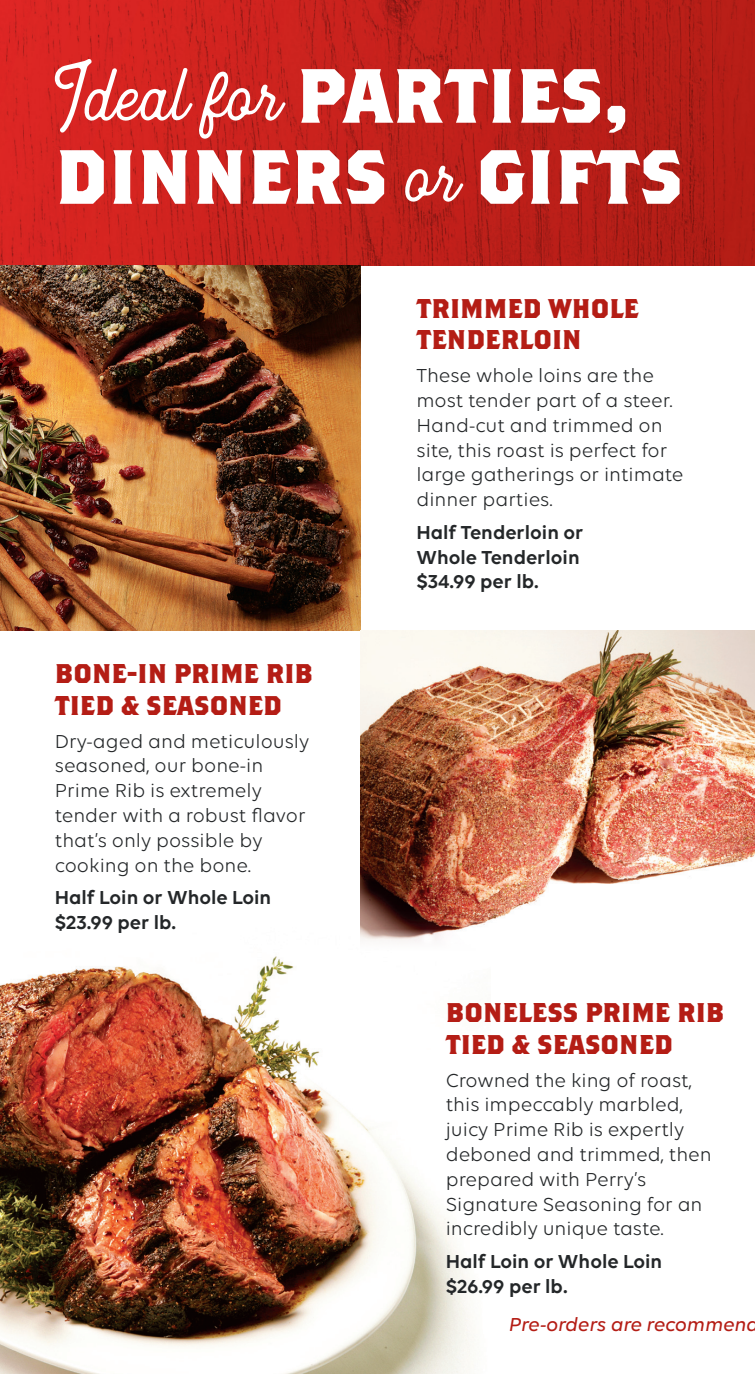
<style>
.page{position:relative;width:755px;height:1374px;background:#fff}
.page>*{position:absolute;margin:0;border:0;box-sizing:border-box;transform-origin:0 0}
.t1{font:90px "Heritage";letter-spacing:.005em;color:#fff}
.t2{font:700 76.5px "Brothers";color:#fff}
.t3{font:700 27px/31.5px "Brothers";color:#b41d15}
.Body_Copy{font:20.25px/24.8px "Volte";color:#242729}
.BODY_COPY{font:20.25px/24.8px "Volte";color:#242729}
.Item{font:600 20.25px/24.8px "Volte";color:#242729}
.Item-2{font:italic 500 20.25px "Volte";color:#b41d15}
.s1{font-family:"Brothers";font-weight:700;font-size:76.5px}
.s2{font-family:"Heritage";font-weight:400;font-size:90px}
</style>
<div class="page">
<svg style="left:0;top:0;width:754px;height:266px;background:#c1201b"></svg>
<img style="left:0;top:956px;width:474px;height:417px">
<img style="left:0;top:266px;width:360px;height:364px">
<img style="left:360px;top:630px;width:394px;height:312px">
<p class="t1" style="left:55px;top:46px;width:575px">Ideal for <span class="s1">PARTIES,</span></p>
<p class="t2" style="left:55px;top:129px;width:629px">DINNERS <span class="s2">or</span> GIFTS</p>
<p class="t3" style="left:55px;top:657px;width:260px">BONE-IN PRIME RIB<br>TIED &amp; SEASONED</p>
<p class="Body_Copy" style="left:55px;top:728px;width:256px">Dry-aged and meticulously seasoned, our bone-in<br>Prime Rib is extremely tender with a robust flavor that’s only possible by cooking on the bone.</p>
<p class="Item" style="left:55px;top:884px;width:218px">Half Loin or Whole Loin $23.99 per lb.</p>
<p class="t3" style="left:416px;top:292px;width:224px">TRIMMED WHOLE<br>TENDERLOIN</p>
<p class="BODY_COPY" style="left:416px;top:363px;width:268px">These whole loins are the most tender part of a steer.<br>Hand-cut and trimmed on site, this roast is perfect for large gatherings or intimate dinner parties.</p>
<p class="Item" style="left:416px;top:519px;width:168px">Half Tenderloin or<br>Whole Tenderloin $34.99 per lb.</p>
<p class="t3" style="left:445px;top:995px;width:280px">BONELESS PRIME RIB<br>TIED &amp; SEASONED</p>
<p class="Body_Copy" style="left:445px;top:1067px;width:267px">Crowned the king of roast, this impeccably marbled, juicy Prime Rib is expertly deboned and trimmed, then prepared with Perry’s<br>Signature Seasoning for an incredibly unique taste.</p>
<p class="Item" style="left:445px;top:1248px;width:218px">Half Loin or Whole Loin $26.99 per lb.</p>
<p class="Item-2" style="left:508px;top:1311px;width:251px">Pre-orders are recommend</p>
</div>
